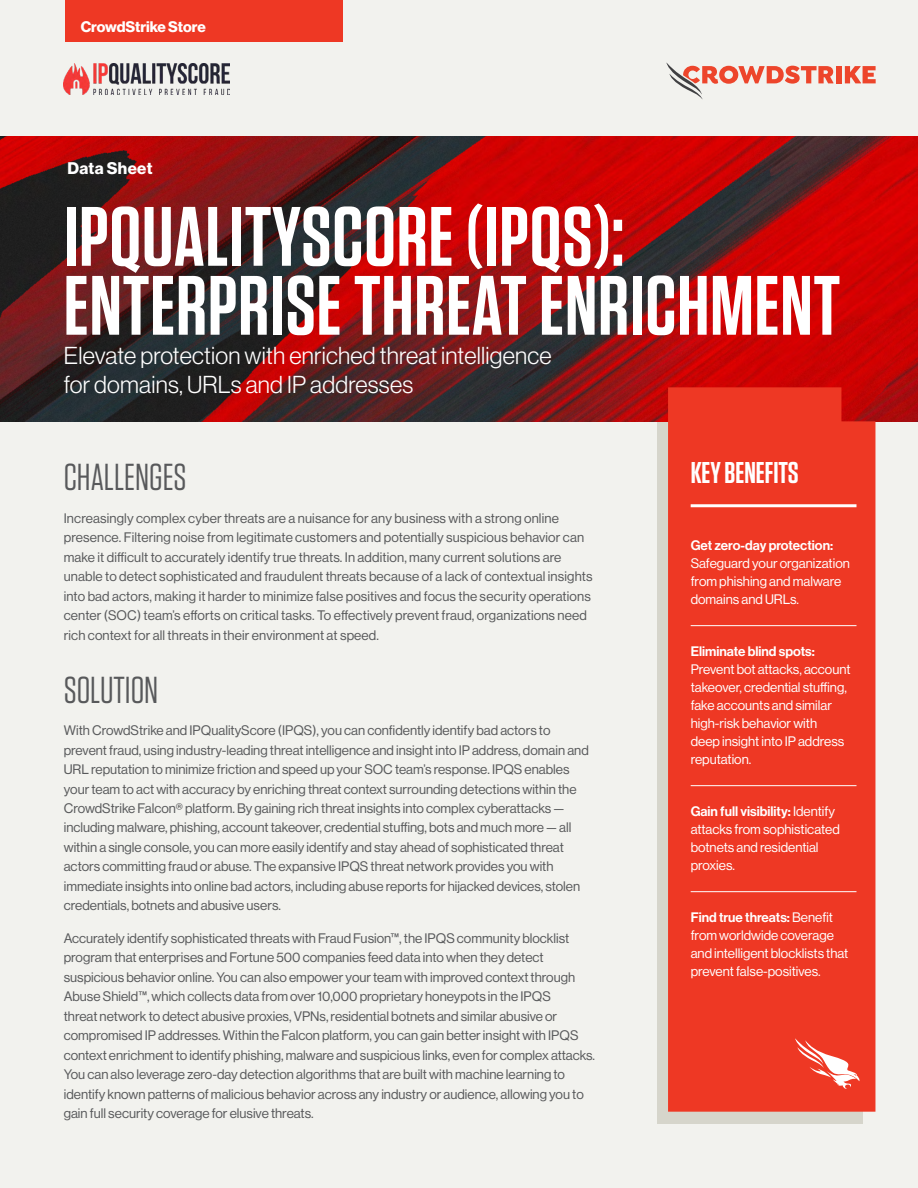
<style>
.page{position:relative;width:918px;height:1188px;background:#f2f2ee}
.page>*{position:absolute;margin:0;border:0;box-sizing:border-box;transform-origin:0 0}
.t1{font:600 84px/69px "Tungsten";letter-spacing:.01em;color:#fff}
.t2{font:37.5px "Tungsten";color:#58595b}
.t3{font:600 30px "Tungsten";color:#fff}
.t4{font:300 24px/28.5px "Haas Grot Disp 45";letter-spacing:.01em;color:#fff}
.t5{font:700 16.5px "Haas Grot Disp 75";letter-spacing:.02em;color:#fff}
.t6{font:700 15px "Haas Grot Disp 75";letter-spacing:-.005em;color:#fff}
.t7{font:13.5px/19.5px "Haas Grot Disp 55 Roman";color:#58595b}
.t8{font:13.5px/18px "Haas Grot Disp 55 Roman";color:#fff}
.t9{font:500 13.5px "Haas Grot Disp 65";color:#fff}
.s1{font-family:"Haas Grot Disp 55 Roman";font-weight:400}
</style>
<div class="page">
<div style="left:657px;top:421px;width:206px;height:703px;background:#d6d5cb"></div>
<img style="left:0;top:136px;width:918px;height:285px">
<div style="left:668px;top:387px;width:207px;height:725px;background:#ee3824"></div>
<hr style="left:691px;top:504px;width:165px;height:3px;background:#fff">
<hr style="left:691px;top:625px;width:165px;height:1px;background:#fff">
<hr style="left:691px;top:785px;width:165px;height:1px;background:#fff">
<hr style="left:691px;top:891px;width:165px;height:1px;background:#fff">
<div style="left:65px;top:0;width:277px;height:41px;background:#ee3824"></div>
<div style="left:836px;top:66px;width:6px;height:17px;background:#ed452b"></div>
<svg style="left:845px;top:66px;width:31px;height:17px"></svg>
<svg style="left:666px;top:62px;width:168px;height:38px"></svg>
<svg style="left:795px;top:1038px;width:65px;height:51px;background:#f16556"></svg>
<img style="left:64px;top:64px;width:166px;height:31px">
<p class="t6" style="left:81px;top:18px;width:127px">CrowdStrike Store</p>
<p class="t5" style="left:68px;top:159px;width:86px">Data Sheet</p>
<h1 class="t1" style="left:64px;top:204px;width:778px">IPQUALITYSCORE (IPQS):<br>ENTERPRISE THREAT ENRICHMENT</h1>
<h3 class="t4" style="left:64px;top:341px;width:489px">Elevate protection with enriched threat intelligence for domains, URLs and IP addresses</h3>
<h2 class="t2" style="left:64px;top:458px;width:124px">CHALLENGES</h2>
<p class="t7" style="left:64px;top:508px;width:530px">Increasingly complex cyber threats are a nuisance for any business with a strong online presence. Filtering noise from legitimate customers and potentially suspicious behavior can make it difficult to accurately identify true threats. In addition, many current solutions are unable to detect sophisticated and fraudulent threats because of a lack of contextual insights into bad actors, making it harder to minimize false positives and focus the security operations center (SOC) team’s efforts on critical tasks. To effectively prevent fraud, organizations need rich context for all threats in their environment at speed.</p>
<h2 class="t2" style="left:64px;top:670px;width:96px">SOLUTION</h2>
<p class="t7" style="left:64px;top:721px;width:527px">With CrowdStrike and IPQualityScore (IPQS), you can confidently identify bad actors to prevent fraud, using industry-leading threat intelligence and insight into IP address, domain and URL reputation to minimize friction and speed up your SOC team’s response. IPQS enables your team to act with accuracy by enriching threat context surrounding detections within the CrowdStrike Falcon® platform. By gaining rich threat insights into complex cyberattacks — including malware, phishing, account takeover, credential stuffing, bots and much more — all within a single console, you can more easily identify and stay ahead of sophisticated threat actors committing fraud or abuse. The expansive IPQS threat network provides you with immediate insights into online bad actors, including abuse reports for hijacked devices, stolen credentials, botnets and abusive users.</p>
<p class="t7" style="left:64px;top:928px;width:533px">Accurately identify sophisticated threats with Fraud Fusion™, the IPQS community blocklist program that enterprises and Fortune 500 companies feed data into when they detect suspicious behavior online. You can also empower your team with improved context through Abuse Shield™, which collects data from over 10,000 proprietary honeypots in the IPQS<br>threat network to detect abusive proxies, VPNs, residential botnets and similar abusive or compromised IP addresses. Within the Falcon platform, you can gain better insight with IPQS context enrichment to identify phishing, malware and suspicious links, even for complex attacks.<br>You can also leverage zero-day detection algorithms that are built with machine learning to identify known patterns of malicious behavior across any industry or audience, allowing you to gain full security coverage for elusive threats.</p>
<h3 class="t3" style="left:691px;top:457px;width:110px">KEY BENEFITS</h3>
<p class="t9" style="left:691px;top:537px;width:144px">Get zero-day protection:</p>
<p class="t8" style="left:691px;top:554px;width:161px">Safeguard your organization from phishing and malware domains and URLs.</p>
<p class="t9" style="left:691px;top:643px;width:126px">Eliminate blind spots:</p>
<p class="t8" style="left:691px;top:660px;width:161px">Prevent bot attacks, account takeover, credential stuffing, fake accounts and similar high-risk behavior with<br>deep insight into IP address reputation.</p>
<p class="t9" style="left:691px;top:803px;width:146px">Gain full visibility: <span class="s1">Identify</span></p>
<p class="t8" style="left:691px;top:820px;width:151px">attacks from sophisticated botnets and residential proxies.</p>
<p class="t9" style="left:691px;top:909px;width:144px">Find true threats: <span class="s1">Benefit</span></p>
<p class="t8" style="left:691px;top:926px;width:159px">from worldwide coverage and intelligent blocklists that prevent false-positives.</p>
</div>
